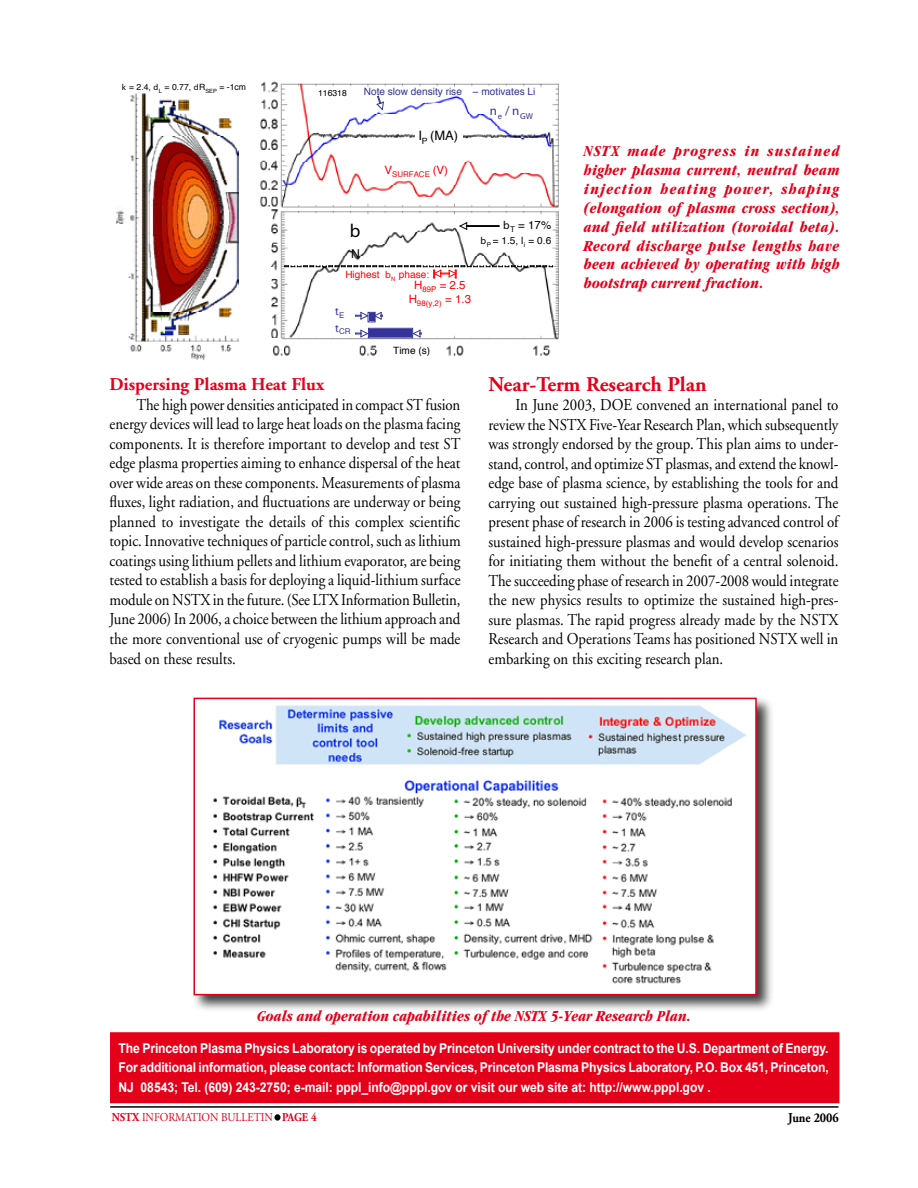
<style>
.page{position:relative;width:918px;height:1188px;background:#fff}
.page>*{position:absolute;margin:0;border:0;box-sizing:border-box;transform-origin:0 0}
.t1{font:700 21px "Adobe Garamond";color:#e50019}
.t2{font:18.75px "Myriad Pro";color:#000}
.t3{font:700 18px "Adobe Garamond";color:#e50019}
.t4{font:16.5px/19.5px "Adobe Garamond";color:#000;text-align:justify;scale:.9 1}
.t5{font:italic 700 condensed 15.75px/18.9px "Garamond";color:#e50019;text-align:justify}
.t6{font:700 13.5px/19.5px "Arial";letter-spacing:-.005em;color:#fff;text-align:justify;scale:.9 1}
.t7{font:700 13.5px "Adobe Garamond";letter-spacing:-.005em;color:#000;scale:.9 1}
.t8{font:12.9px "Helvetica";color:#000}
.t9{font:12.9px "Myriad Pro";color:#339}
.t10{font:12.3px "Helvetica";color:#000}
.t11{font:12px "Adobe Garamond";color:#e50019;scale:.9 1}
.t12{font:700 12px "Adobe Garamond";color:#e50019;scale:.9 1}
.t13{font:11.55px "Helvetica";color:#f00}
.t14{font:11.55px "Helvetica";color:#000}
.t15{font:11.55px "Myriad Pro";color:#339}
.t16{font:10.05px "Helvetica";color:#339}
.t17{font:10.05px "Helvetica";color:#000}
.t18{font:10.05px "Helvetica";color:#f00}
.t19{font:8.7px "Helvetica";letter-spacing:.005em;color:#000}
.t20{font:7.95px "Helvetica";color:#f00}
.t21{font:7.95px "Helvetica";color:#339}
.s1{font-family:"Myriad Pro"}
.s2{font-weight:700}
.s3{font-weight:400;color:#000}
</style>
<div class="page">
<div style="left:191px;top:695px;width:583px;height:318px;background:#000;opacity:.75"></div>
<div style="left:194px;top:698px;width:562px;height:297px;background:#fff"></div>
<div style="left:194px;top:698px;width:563px;height:297px;border:2px solid #e50019"></div>
<div style="left:111px;top:1033px;width:728px;height:69px;background:#e50019"></div>
<div style="left:110px;top:1032px;width:729px;height:71px;border:2px solid #e50019"></div>
<div style="left:275px;top:1114px;width:6px;height:7px;border:3px solid #000;border-radius:50%"></div>
<hr style="left:110px;top:1106px;width:728px;height:2px;background:#000">
<img style="left:213px;top:705px;width:532px;height:279px">
<img style="left:260px;top:81px;width:299px;height:275px">
<div style="left:346px;top:219px;width:19px;height:23px;background:#fff"></div>
<div style="left:415px;top:129px;width:48px;height:15px;background:#fff"></div>
<hr style="left:467px;top:225px;width:32px;height:1px;background:#000">
<hr style="left:467px;top:226px;width:32px;height:1px;background:#000">
<svg style="left:459px;top:222px;width:9px;height:9px"></svg>
<svg style="left:355px;top:329px;width:13px;height:9px"></svg>
<svg style="left:413px;top:329px;width:9px;height:9px"></svg>
<svg style="left:355px;top:311px;width:28px;height:9px"></svg>
<svg style="left:284px;top:265px;width:269px;height:13px"></svg>
<div style="left:369px;top:329px;width:43px;height:8px;background:#339"></div>
<div style="left:368px;top:328px;width:45px;height:10px;border:1px solid #339"></div>
<div style="left:369px;top:313px;width:5px;height:8px;background:#339"></div>
<div style="left:368px;top:312px;width:8px;height:10px;border:1px solid #339"></div>
<img style="left:116px;top:93px;width:122px;height:267px">
<svg style="left:376px;top:95px;width:9px;height:16px"></svg>
<p class="t19" style="left:122px;top:80px;width:126px"><span class="s1">k</span> = 2.4, <span class="s1">d</span><sub>L</sub> = 0.77, <span class="s1">d</span>R<sub>SEP</sub> = -1cm</p>
<p class="t16" style="left:364px;top:83px;width:173px">Note slow density rise – motivates Li</p>
<p class="t19" style="left:318px;top:86px;width:30px">116318</p>
<p class="t2" style="left:350px;top:219px;width:12px">b</p>
<p class="t10" style="left:351px;top:243px;width:10px">N</p>
<p class="t8" style="left:418px;top:125px;width:41px">I<sub>P</sub> (MA)</p>
<p class="t20" style="left:385px;top:167px;width:65px"><sup>V</sup>SURFACE <sup>(V)</sup></p>
<p class="t18" style="left:345px;top:266px;width:85px">Highest <span class="s1">b</span><sub>N</sub> phase:</p>
<p class="t13" style="left:414px;top:275px;width:53px">H<sub>89P</sub> = 2.5</p>
<p class="t20" style="left:409px;top:296px;width:64px"><sup>H</sup>98(y,2) <sup>=</sup> <sup>1.3</sup></p>
<p class="t15" style="left:335px;top:304px;width:11px">t<sub>E</sub></p>
<p class="t21" style="left:335px;top:325px;width:17px"><sup>t</sup>CR</p>
<p class="t17" style="left:393px;top:342px;width:39px">Time (s)</p>
<p class="t3" style="left:110px;top:375px;width:216px">Dispersing Plasma Heat Flux</p>
<p class="t4" style="left:110px;top:395px;width:392px;text-indent:27px">The high power densities anticipated in compact ST fusion energy devices will lead to large heat loads on the plasma facing components. It is therefore important to develop and test ST edge plasma properties aiming to enhance dispersal of the heat over wide areas on these components. Measurements of plasma fluxes, light radiation, and fluctuations are underway or being planned to investigate the details of this complex scientific topic. Innovative techniques of particle control, such as lithium coatings using lithium pellets and lithium evaporator, are being tested to establish a basis for deploying a liquid-lithium surface module on NSTX in the future. (See LTX Information Bulletin, June 2006) In 2006, a choice between the lithium approach and the more conventional use of cryogenic pumps will be made based on these results.</p>
<p class="t9" style="left:490px;top:103px;width:45px">n<sub>e</sub> / n<sub>GW</sub></p>
<p class="t14" style="left:503px;top:215px;width:50px"><span class="s1">b</span><sub>T</sub> = 17%</p>
<p class="t17" style="left:481px;top:232px;width:72px"><span class="s1">b</span><sub>P</sub> = 1.5, l<sub>i</sub> = 0.6</p>
<p class="t5" style="left:584px;top:142px;width:257px">NSTX made progress in sustained higher plasma current, neutral beam injection heating power, shaping (elongation of plasma cross section), and field utilization (toroidal beta).<br>Record discharge pulse lengths have been achieved by operating with high bootstrap current fraction.</p>
<p class="t1" style="left:488px;top:373px;width:220px">Near-Term Research Plan</p>
<p class="t4" style="left:488px;top:396px;width:391px;text-indent:27px">In June 2003, DOE convened an international panel to review the NSTX Five-Year Research Plan, which subsequently was strongly endorsed by the group. This plan aims to under&shy;stand, control, and optimize ST plasmas, and extend the knowl&shy;edge base of plasma science, by establishing the tools for and carrying out sustained high-pressure plasma operations. The present phase of research in 2006 is testing advanced control of sustained high-pressure plasmas and would develop scenarios for initiating them without the benefit of a central solenoid.<br>The succeeding phase of research in 2007-2008 would integrate the new physics results to optimize the sustained high-pres&shy;sure plasmas. The rapid progress already made by the NSTX Research and Operations Teams has positioned NSTX well in embarking on this exciting research plan.</p>
<p class="t5" style="left:257px;top:1006px;width:435px">Goals and operation capabilities of the NSTX 5-Year Research Plan.</p>
<p class="t6" style="left:119px;top:1038px;width:791px">The Princeton Plasma Physics Laboratory is operated by Princeton University under contract to the U.S. Department of Energy.<br>For additional information, please contact: Information Services, Princeton Plasma Physics Laboratory, P.O. Box 451, Princeton, NJ 08543; Tel. (609) 243-2750; e-mail: pppl_info@pppl.gov or visit our web site at: http://www.pppl.gov .</p>
<p class="t11" style="left:112px;top:1111px;width:47px"><span class="s2">NSTX</span> Information</p>
<p class="t11" style="left:221px;top:1111px;width:16px">Bulletin</p>
<p class="t12" style="left:275px;top:1111px;width:47px"><span class="s3">•</span> Page 4</p>
<p class="t7" style="left:788px;top:1110px;width:58px">June 2006</p>
</div>
